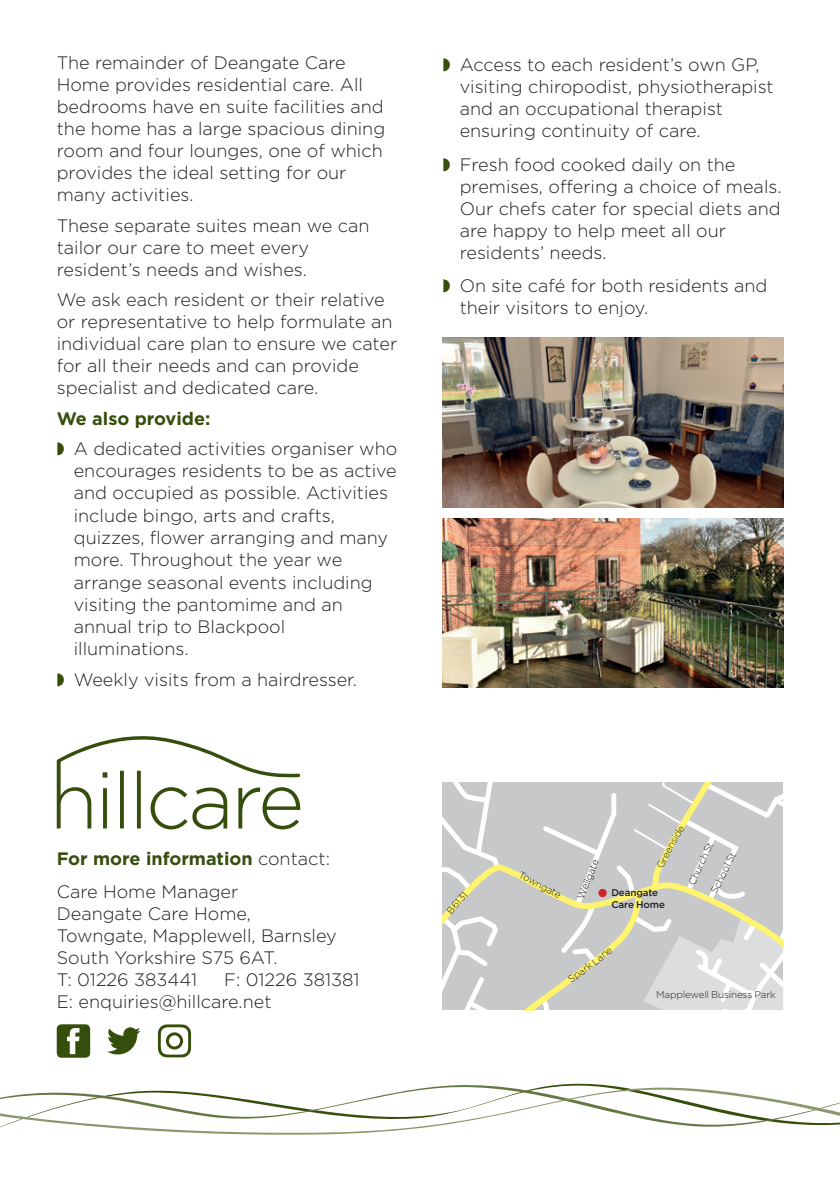
<style>
.page{position:relative;width:840px;height:1191px;background:#fff}
.page>*{position:absolute;margin:0;border:0;box-sizing:border-box;transform-origin:0 0}
.Main_Body_Copy{font:300 18px/22px "Gotham";color:#231f20}
.Main_Body_Copy-2{font:700 18px "Gotham";color:#364e0b}
.t1{font:300 9.8px "Gotham";letter-spacing:-.015em;color:#231f20}
.t2{font:500 9.8px/11.8px "Gotham";letter-spacing:-.01em;color:#231f20}
.s1{font-weight:300;color:#231f20}
</style>
<div class="page">
<svg style="left:57px;top:736px;width:243px;height:93px"></svg>
<img style="left:442px;top:337px;width:340px;height:170px">
<img style="left:442px;top:519px;width:340px;height:169px">
<svg style="left:433px;top:1083px;width:186px;height:4px"></svg>
<svg style="left:0;top:1087px;width:839px;height:48px"></svg>
<div style="left:57px;top:1024px;width:33px;height:33px;background:#364e0b;border-radius:5px"></div>
<svg style="left:67px;top:1028px;width:12px;height:26px"></svg>
<svg style="left:107px;top:1027px;width:34px;height:27px"></svg>
<svg style="left:158px;top:1024px;width:33px;height:33px"></svg>
<svg style="left:442px;top:782px;width:340px;height:228px;background:#d0d0ca"></svg>
<p class="Main_Body_Copy" style="left:57px;top:52px;width:330px">The remainder of Deangate Care<br>Home provides residential care. All bedrooms have en suite facilities and the home has a large spacious dining room and four lounges, one of which provides the ideal setting for our many activities.</p>
<p class="Main_Body_Copy" style="left:57px;top:214px;width:314px">These separate suites mean we can tailor our care to meet every resident’s needs and wishes.</p>
<p class="Main_Body_Copy" style="left:57px;top:289px;width:342px">We ask each resident or their relative or representative to help formulate an individual care plan to ensure we cater for all their needs and can provide specialist and dedicated care.</p>
<p class="Main_Body_Copy-2" style="left:57px;top:408px;width:155px">We also provide:</p>
<p class="Main_Body_Copy" style="left:74px;top:438px;width:325px">A dedicated activities organiser who encourages residents to be as active and occupied as possible. Activities include bingo, arts and crafts, quizzes, flower arranging and many more. Throughout the year we arrange seasonal events including visiting the pantomime and an annual trip to Blackpool illuminations.</p>
<p class="Main_Body_Copy" style="left:74px;top:668px;width:284px">Weekly visits from a hairdresser.</p>
<p class="Main_Body_Copy-2" style="left:57px;top:848px;width:275px">For more information <span class="s1">contact:</span></p>
<p class="Main_Body_Copy" style="left:57px;top:880px;width:281px">Care Home Manager<br>Deangate Care Home,<br>Towngate, Mapplewell, Barnsley<br>South Yorkshire S75 6AT.<br>T: 01226 383441</p>
<p class="Main_Body_Copy" style="left:57px;top:968px;width:304px;text-indent:167px">F: 01226 381381<br>E: enquiries@hillcare.net</p>
<p class="Main_Body_Copy" style="left:459px;top:54px;width:315px">Access to each resident’s own GP, visiting chiropodist, physiotherapist and an occupational therapist ensuring continuity of care.</p>
<p class="Main_Body_Copy" style="left:459px;top:153px;width:323px">Fresh food cooked daily on the premises, offering a choice of meals.<br>Our chefs cater for special diets and are happy to help meet all our residents’ needs.</p>
<p class="Main_Body_Copy" style="left:459px;top:274px;width:309px">On site café for both residents and their visitors to enjoy.</p>
<p class="t1" style="left:575px;top:896px;width:43px;rotate:-68deg">Wellgate</p>
<p class="t1" style="left:667px;top:839px;width:20px;rotate:-60deg">side</p>
<p class="t1" style="left:686px;top:882px;width:48px;rotate:-65deg">Church St</p>
<p class="t1" style="left:708px;top:890px;width:46px;rotate:-63deg">School St</p>
<p class="t2" style="left:611px;top:886px;width:55px">Deangate<br>Care Home</p>
<p class="t1" style="left:570px;top:972px;width:31px;rotate:-37deg">park L</p>
<p class="t1" style="left:655px;top:989px;width:121px">Mapplewell Business Park</p>
</div>
